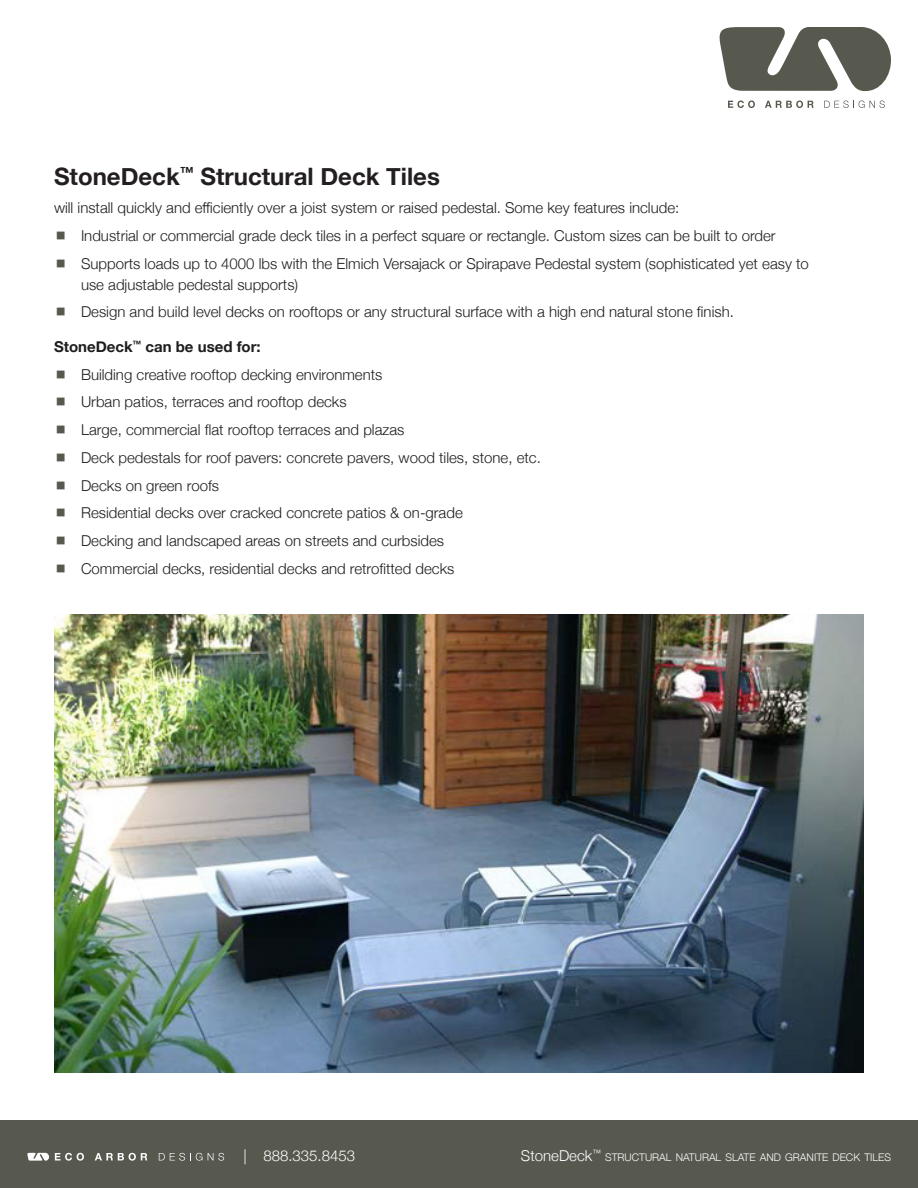
<style>
.page{position:relative;width:918px;height:1188px;background:#fff}
.page>*{position:absolute;margin:0;border:0;box-sizing:border-box;transform-origin:0 0}
.Paragraph_Style_1{font:700 24px "Helvetica Neue";color:#231f20}
.t1{font:300 15px/21px "Helvetica Neue";color:#1c1d1c}
.t2{font:300 15px "Helvetica Neue";color:#fff}
.t3{font:700 15px "Helvetica Neue";color:#1c1d1c}
.t4{font:300 10.5px "Helvetica Neue";color:#fff}
</style>
<div class="page">
<div style="left:0;top:1120px;width:918px;height:68px;background:#57584e"></div>
<svg style="left:27px;top:1153px;width:22px;height:8px"></svg>
<svg style="left:55px;top:1153px;width:29px;height:8px"></svg>
<svg style="left:95px;top:1153px;width:52px;height:8px"></svg>
<svg style="left:159px;top:1153px;width:43px;height:8px"></svg>
<svg style="left:208px;top:1153px;width:16px;height:8px"></svg>
<svg style="left:720px;top:27px;width:171px;height:65px"></svg>
<svg style="left:728px;top:101px;width:27px;height:7px"></svg>
<svg style="left:765px;top:101px;width:49px;height:7px"></svg>
<svg style="left:824px;top:101px;width:61px;height:7px"></svg>
<img style="left:54px;top:615px;width:810px;height:458px">
<p class="Paragraph_Style_1" style="left:54px;top:158px;width:387px">StoneDeck<sup>™</sup> Structural Deck Tiles</p>
<p class="t1" style="left:54px;top:196px;width:627px">will install quickly and efficiently over a joist system or raised pedestal. Some key features include:</p>
<p class="t1" style="left:81px;top:224px;width:696px">Industrial or commercial grade deck tiles in a perfect square or rectangle. Custom sizes can be built to order</p>
<p class="t1" style="left:81px;top:252px;width:729px">Supports loads up to 4000 lbs with the Elmich Versajack or Spirapave Pedestal system (sophisticated yet easy to use adjustable pedestal supports)</p>
<p class="t1" style="left:81px;top:300px;width:654px">Design and build level decks on rooftops or any structural surface with a high end natural stone finish.</p>
<p class="t3" style="left:54px;top:335px;width:208px">StoneDeck<sup>™</sup> can be used for:</p>
<p class="t1" style="left:81px;top:363px;width:303px">Building creative rooftop decking environments</p>
<p class="t1" style="left:81px;top:390px;width:267px">Urban patios, terraces and rooftop decks</p>
<p class="t1" style="left:81px;top:418px;width:325px">Large, commercial flat rooftop terraces and plazas</p>
<p class="t1" style="left:81px;top:446px;width:461px">Deck pedestals for roof pavers: concrete pavers, wood tiles, stone, etc.</p>
<p class="t1" style="left:81px;top:474px;width:140px">Decks on green roofs</p>
<p class="t1" style="left:81px;top:501px;width:383px">Residential decks over cracked concrete patios &amp; on-grade</p>
<p class="t1" style="left:81px;top:529px;width:365px">Decking and landscaped areas on streets and curbsides</p>
<p class="t1" style="left:81px;top:557px;width:375px">Commercial decks, residential decks and retrofitted decks</p>
<p class="t2" style="left:243px;top:1144px;width:113px">| 888.335.8453</p>
<p class="t2" style="left:521px;top:1144px;width:82px">StoneDeck<sup>™</sup></p>
<p class="t4" style="left:605px;top:1149px;width:287px">STRUCTURAL NATURAL SLATE AND GRANITE DECK TILES</p>
</div>
